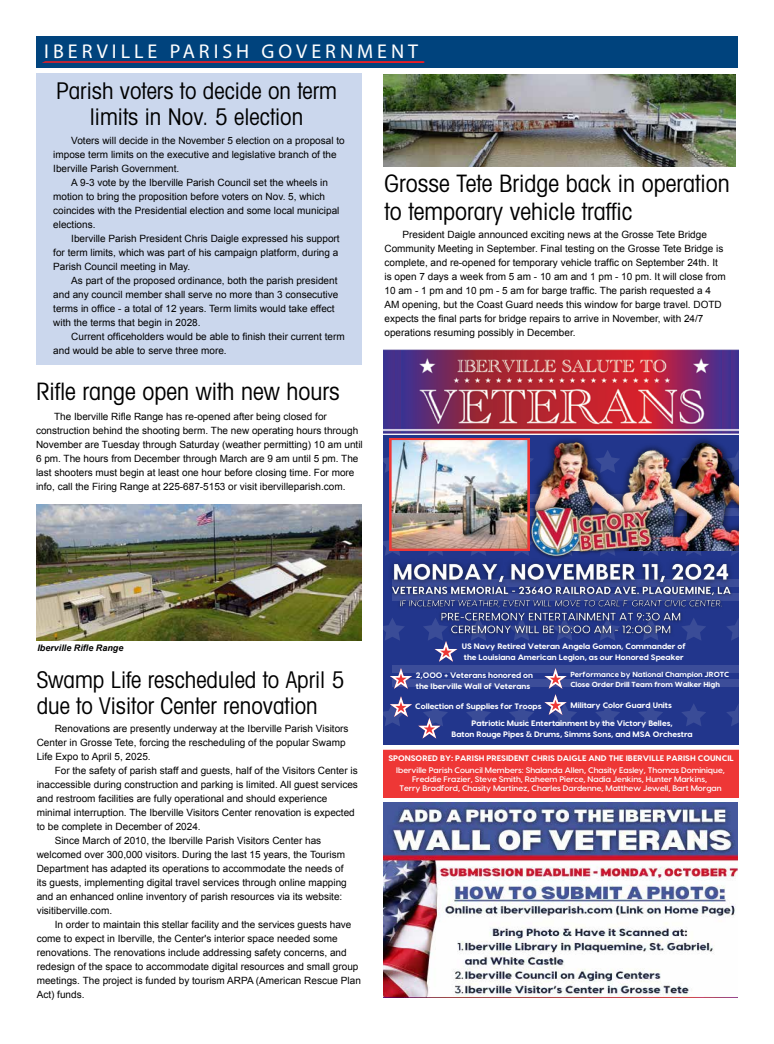
<style>
.page{position:relative;width:774px;height:1044px;background:#fff}
.page>*{position:absolute;margin:0;border:0;box-sizing:border-box;transform-origin:0 0}
.t1{font:condensed 24px/28px "Avant Garde";color:#000}
.t2{font:condensed 23px/26px "Avant Garde";color:#000;text-align:center}
.t3{font:20px "Myriad Pro";letter-spacing:.2em;color:#fff}
.t4{font:10px/14px "Arial";color:#000}
.t5{font:italic 700 9px "Arial";color:#000}
.t6{font:600 8.1px/9.2px "Visby CF";color:#fff;text-align:center}
.t7{font:800 8.1px "Visby CF";color:#fff}
.t8{font:800 7.9px/11.1px "Visby CF";color:#fff}
.t9{font:800 7.4px/10.2px "Visby CF";color:#fff}
</style>
<div class="page">
<div style="left:36px;top:36px;width:702px;height:32px;background:#00437d"></div>
<svg style="left:42px;top:61px;width:382px;height:2px"></svg>
<div style="left:36px;top:73px;width:325px;height:291px;background:#cbd7ed"></div>
<svg style="left:665px;top:997px;width:55px;height:1px"></svg>
<img style="left:383px;top:803px;width:355px;height:194px">
<img style="left:36px;top:505px;width:325px;height:135px">
<div style="left:383px;top:407px;width:356px;height:391px;background:#22368c"></div>
<div style="left:392px;top:679px;width:347px;height:7px;background:#3c4d99"></div>
<div style="left:392px;top:665px;width:347px;height:8px;background:#3c4d99"></div>
<svg style="left:654px;top:550px;width:9px;height:5px"></svg>
<svg style="left:681px;top:550px;width:25px;height:5px"></svg>
<svg style="left:726px;top:550px;width:13px;height:5px"></svg>
<svg style="left:383px;top:618px;width:21px;height:22px"></svg>
<svg style="left:686px;top:618px;width:20px;height:22px"></svg>
<svg style="left:727px;top:618px;width:12px;height:22px"></svg>
<svg style="left:466px;top:704px;width:25px;height:22px"></svg>
<svg style="left:509px;top:704px;width:25px;height:22px"></svg>
<svg style="left:596px;top:704px;width:24px;height:22px"></svg>
<svg style="left:639px;top:704px;width:24px;height:22px"></svg>
<svg style="left:682px;top:704px;width:24px;height:22px"></svg>
<svg style="left:727px;top:704px;width:12px;height:22px"></svg>
<svg style="left:383px;top:746px;width:356px;height:52px;background:#ef4544"></svg>
<svg style="left:383px;top:696px;width:29px;height:30px"></svg>
<img style="left:383px;top:438px;width:146px;height:117px">
<img style="left:401px;top:349px;width:321px;height:85px">
<img style="left:506px;top:417px;width:233px;height:133px">
<img style="left:529px;top:501px;width:125px;height:54px">
<img style="left:385px;top:555px;width:354px;height:32px">
<img style="left:440px;top:613px;width:246px;height:26px">
<img style="left:386px;top:582px;width:349px;height:31px">
<svg style="left:418px;top:704px;width:30px;height:35px"></svg>
<svg style="left:423px;top:618px;width:34px;height:44px"></svg>
<svg style="left:544px;top:668px;width:33px;height:58px"></svg>
<svg style="left:390px;top:668px;width:22px;height:21px"></svg>
<img style="left:394px;top:349px;width:7px;height:85px">
<img style="left:383px;top:349px;width:11px;height:85px">
<img style="left:722px;top:349px;width:17px;height:85px">
<img style="left:383px;top:74px;width:353px;height:92px">
<h3 class="t3" style="left:44px;top:41px;width:375px">IBERVILLE PARISH GOVERNMENT</h3>
<h2 class="t2" style="left:56px;top:78px;width:283px">Parish voters to decide on term limits in Nov. 5 election</h2>
<p class="t4" style="left:71px;top:134px;width:275px">Voters will decide in the November 5 election on a proposal to</p>
<p class="t4" style="left:53px;top:148px;width:285px">impose term limits on the executive and legislative branch of the</p>
<p class="t4" style="left:53px;top:162px;width:128px">Iberville Parish Government.</p>
<p class="t4" style="left:71px;top:176px;width:258px">A 9-3 vote by the Iberville Parish Council set the wheels in</p>
<p class="t4" style="left:53px;top:190px;width:273px">motion to bring the proposition before voters on Nov. 5, which</p>
<p class="t4" style="left:53px;top:204px;width:288px">coincides with the Presidential election and some local municipal</p>
<p class="t4" style="left:53px;top:218px;width:44px">elections.</p>
<p class="t4" style="left:71px;top:232px;width:270px">Iberville Parish President Chris Daigle expressed his support</p>
<p class="t4" style="left:53px;top:246px;width:287px">for term limits, which was part of his campaign platform, during a</p>
<p class="t4" style="left:53px;top:260px;width:139px">Parish Council meeting in May.</p>
<p class="t4" style="left:71px;top:274px;width:268px">As part of the proposed ordinance, both the parish president</p>
<p class="t4" style="left:53px;top:288px;width:287px">and any council member shall serve no more than 3 consecutive</p>
<p class="t4" style="left:53px;top:302px;width:283px">terms in office - a total of 12 years. Term limits would take effect</p>
<p class="t4" style="left:53px;top:316px;width:149px">with the terms that begin in 2028.</p>
<p class="t4" style="left:71px;top:330px;width:275px">Current officeholders would be able to finish their current term</p>
<p class="t4" style="left:53px;top:344px;width:175px">and would be able to serve three more.</p>
<h1 class="t1" style="left:384px;top:169px;width:347px">Grosse Tete Bridge back in operation to temporary vehicle traffic</h1>
<p class="t4" style="left:384px;top:228px;width:343px;text-indent:18px">President Daigle announced exciting news at the Grosse Tete Bridge Community Meeting in September. Final testing on the Grosse Tete Bridge is complete, and re-opened for temporary vehicle traffic on September 24th. It is open 7 days a week from 5 am - 10 am and 1 pm - 10 pm. It will close from 10 am - 1 pm and 10 pm - 5 am for barge traffic. The parish requested a 4<br>AM opening, but the Coast Guard needs this window for barge travel. DOTD expects the final parts for bridge repairs to arrive in November, with 24/7 operations resuming possibly in December.</p>
<h1 class="t1" style="left:36px;top:377px;width:305px">Rifle range open with new hours</h1>
<p class="t4" style="left:36px;top:409px;width:328px;text-indent:18px">The Iberville Rifle Range has re-opened after being closed for construction behind the shooting berm. The new operating hours through November are Tuesday through Saturday (weather permitting) 10 am until 6 pm. The hours from December through March are 9 am until 5 pm. The last shooters must begin at least one hour before closing time. For more info, call the Firing Range at 225-687-5153 or visit ibervilleparish.com.</p>
<p class="t5" style="left:37px;top:643px;width:88px">Iberville Rifle Range</p>
<h2 class="t2" style="left:37px;top:667px;width:309px;text-align:left">Swamp Life rescheduled to April 5 due to Visitor Center renovation</h2>
<p class="t4" style="left:37px;top:722px;width:313px;text-indent:18px">Renovations are presently underway at the Iberville Parish Visitors<br>Center in Grosse Tete, forcing the rescheduling of the popular Swamp<br>Life Expo to April 5, 2025.</p>
<p class="t4" style="left:55px;top:764px;width:305px">For the safety of parish staff and guests, half of the Visitors Center is</p>
<p class="t4" style="left:37px;top:778px;width:323px">inaccessible during construction and parking is limited. All guest services</p>
<p class="t4" style="left:37px;top:792px;width:292px">and restroom facilities are fully operational and should experience</p>
<p class="t4" style="left:37px;top:806px;width:320px">minimal interruption. The Iberville Visitors Center renovation is expected</p>
<p class="t4" style="left:37px;top:820px;width:165px">to be complete in December of 2024.</p>
<p class="t4" style="left:55px;top:834px;width:268px">Since March of 2010, the Iberville Parish Visitors Center has</p>
<p class="t4" style="left:37px;top:848px;width:310px">welcomed over 300,000 visitors. During the last 15 years, the Tourism</p>
<p class="t4" style="left:37px;top:862px;width:308px">Department has adapted its operations to accommodate the needs of</p>
<p class="t4" style="left:37px;top:876px;width:312px">its guests, implementing digital travel services through online mapping</p>
<p class="t4" style="left:37px;top:890px;width:307px">and an enhanced online inventory of parish resources via its website:</p>
<p class="t4" style="left:37px;top:904px;width:77px">visitiberville.com.</p>
<p class="t4" style="left:55px;top:918px;width:298px">In order to maintain this stellar facility and the services guests have</p>
<p class="t4" style="left:37px;top:932px;width:302px">come to expect in Iberville, the Center's interior space needed some</p>
<p class="t4" style="left:37px;top:946px;width:311px">renovations. The renovations include addressing safety concerns, and</p>
<p class="t4" style="left:37px;top:960px;width:323px">redesign of the space to accommodate digital resources and small group</p>
<p class="t4" style="left:37px;top:974px;width:326px">meetings. The project is funded by tourism ARPA (American Rescue Plan</p>
<p class="t4" style="left:37px;top:988px;width:49px">Act) funds.</p>
<p class="t8" style="left:462px;top:641px;width:225px">US Navy Retired Veteran Angela Gomon, Commander of the Louisiana American Legion, as our Honored Speaker</p>
<p class="t9" style="left:570px;top:669px;width:160px">Performance by National Champion JROTC<br>Close Order Drill Team from Walker High</p>
<p class="t8" style="left:451px;top:718px;width:243px;text-align:center">Patriotic Music Entertainment by the Victory Belles,<br>Baton Rouge Pipes &amp; Drums, Simms Sons, and MSA Orchestra</p>
<p class="t8" style="left:416px;top:669px;width:119px">2,000 + Veterans honored on the Iberville Wall of Veterans</p>
<p class="t8" style="left:415px;top:701px;width:128px">Collection of Supplies for Troops</p>
<p class="t8" style="left:570px;top:699px;width:103px">Military Color Guard Units</p>
<p class="t7" style="left:388px;top:754px;width:347px">SPONSORED BY: PARISH PRESIDENT CHRIS DAIGLE AND THE IBERVILLE PARISH COUNCIL</p>
<p class="t6" style="left:396px;top:765px;width:330px">Iberville Parish Council Members: Shalanda Allen, Chasity Easley, Thomas Dominique,<br>Freddie Frazier, Steve Smith, Raheem Pierce, Nadia Jenkins, Hunter Markins,<br>Terry Bradford, Chasity Martinez, Charles Dardenne, Matthew Jewell, Bart Morgan</p>
</div>
